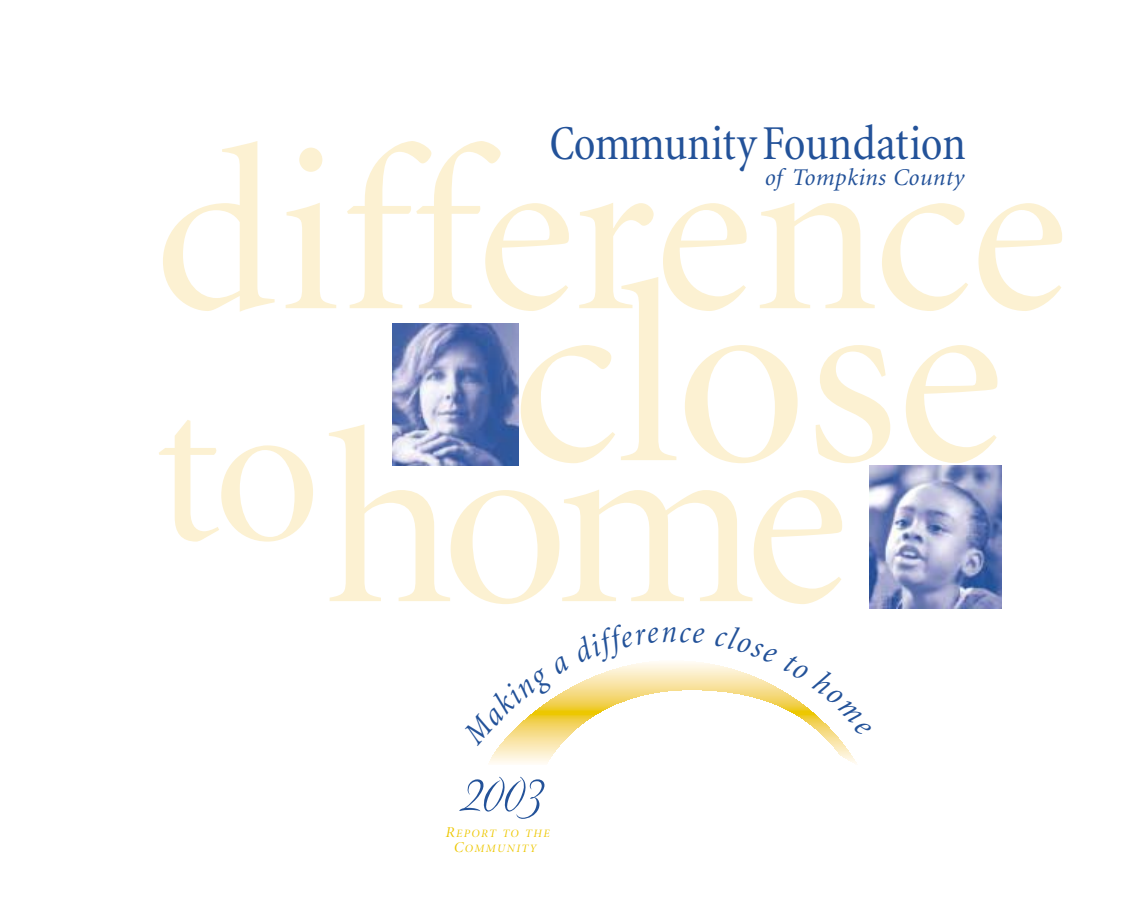
<style>
.page{position:relative;width:1134px;height:918px;background:#fff}
.page>*{position:absolute;margin:0;border:0;box-sizing:border-box;transform-origin:0 0}
.t1{font:258px "Minion Display";color:#fcf1d2}
.t2{font:249px "Minion Display";color:#fcf1d2}
.t3{font:235.5px "Minion Display";color:#fcf1d2}
.t4{font:210px "Minion Display";color:#fcf1d2}
.t5{font:102px "Avalon";color:#235299}
.t6{font:condensed 49.5px "Minion";letter-spacing:-.01em;color:#235299}
.t7{font:italic 24px "Minion";letter-spacing:.02em;color:#235299}
.t8{font:italic 11.25px/15px "Minion Display";letter-spacing:.135em;color:#edc700;text-align:center}
.s1{font-size:15px}
</style>
<div class="page">
<img style="left:870px;top:466px;width:132px;height:142px">
<img style="left:392px;top:323px;width:126px;height:143px">
<svg style="left:488px;top:662px;width:369px;height:102px"></svg>
<h3 class="t6" style="left:550px;top:124px;width:418px">Community Foundation</h3>
<h3 class="t7" style="left:764px;top:168px;width:201px">of Tompkins County</h3>
<h3 class="t3" style="left:154px;top:141px;width:914px">difference</h3>
<h1 class="t1" style="left:511px;top:277px;width:493px">close</h1>
<h3 class="t4" style="left:156px;top:390px;width:166px">to</h3>
<h2 class="t2" style="left:324px;top:424px;width:525px">home</h2>
<h3 class="t5" style="left:464px;top:717px;width:84px">2003</h3>
<p class="t8" style="left:445px;top:827px;width:106px"><span class="s1">R</span>EPORT TO THE<br><span class="s1">C</span>OMMUNITY</p>
</div>
